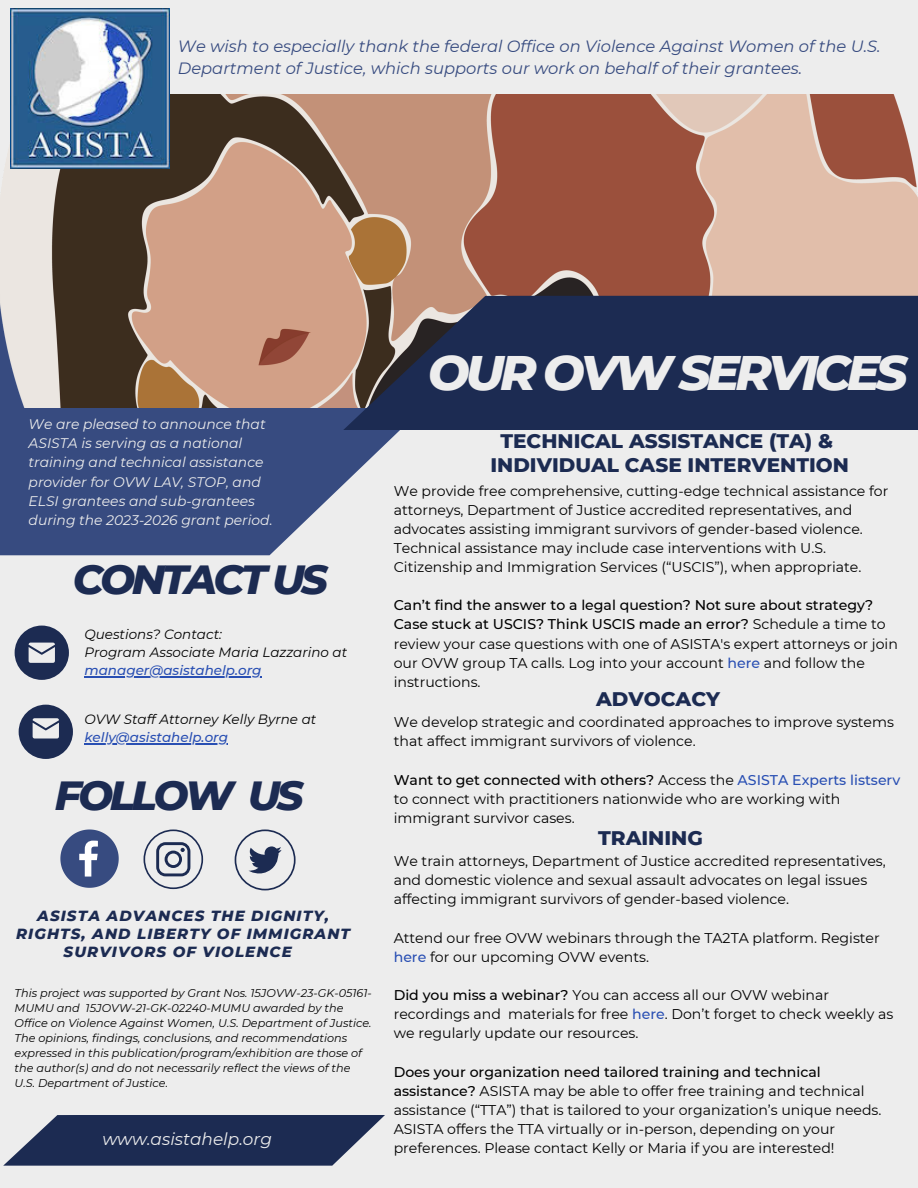
<style>
.page{position:relative;width:918px;height:1188px;background:#ededed}
.page>*{position:absolute;margin:0;border:0;box-sizing:border-box;transform-origin:0 0}
.t1{font:italic 800 49.5px "Montserrat";letter-spacing:-.085em;color:#ededed}
.t2{font:italic 800 41.55px "Montserrat";letter-spacing:-.085em;color:#1c2b52}
.t3{font:800 20.1px "Montserrat";color:#1c2b52}
.t4{font:800 19.95px/23.7px "Montserrat";color:#1c2b52;text-align:center}
.t5{font:italic 16.95px "Montserrat";color:#ededed}
.t6{font:italic 16.35px/22.5px "Montserrat";color:#374b80}
.t7{font:italic 800 15px "Montserrat";letter-spacing:.07em;color:#1c2b52}
.t8{font:14.1px/19.2px "Montserrat";color:#000}
.t9{font:italic 13.95px/19.2px "Montserrat";color:#ededed}
.t10{font:italic 13.5px/18px "Montserrat";color:#000}
.t11{font:italic 500 13.5px "Montserrat";color:#294fb3}
.t12{font:italic 11.25px/15px "Montserrat";color:#000}
.s1{font-weight:500}
.s2{font-weight:500;color:#294fb3}
</style>
<div class="page">
<svg style="left:0;top:501px;width:326px;height:54px;fill:#374b80"></svg>
<div style="left:15px;top:626px;width:54px;height:54px;background:#1c2b52;border-radius:50%"></div>
<img style="left:2px;top:94px;width:915px;height:93px">
<svg style="left:3px;top:1115px;width:382px;height:51px"></svg>
<svg style="left:29px;top:643px;width:25px;height:20px"></svg>
<img style="left:11px;top:8px;width:158px;height:160px">
<div style="left:19px;top:705px;width:54px;height:54px;background:#1c2b52;border-radius:50%"></div>
<svg style="left:33px;top:718px;width:25px;height:20px"></svg>
<svg style="left:60px;top:830px;width:59px;height:58px"></svg>
<svg style="left:144px;top:830px;width:59px;height:59px"></svg>
<svg style="left:235px;top:830px;width:60px;height:60px"></svg>
<hr style="left:84px;top:676px;width:178px;height:1px;background:#294fb3">
<hr style="left:84px;top:743px;width:144px;height:1px;background:#294fb3">
<img style="left:0;top:187px;width:918px;height:314px">
<h6 class="t6" style="left:178px;top:35px;width:704px">We wish to especially thank the federal Office on Violence Against Women of the U.S.<br>Department of Justice, which supports our work on behalf of their grantees.</h6>
<p class="t9" style="left:29px;top:414px;width:246px">We are pleased to announce that<br>ASISTA is serving as a national training and technical assistance provider for OVW LAV, STOP, and<br>ELSI grantees and sub-grantees during the 2023-2026 grant period.</p>
<h3 class="t2" style="left:73px;top:554px;width:257px">CONTACT US</h3>
<h6 class="t10" style="left:84px;top:625px;width:264px">Questions? Contact:<br>Program Associate Maria Lazzarino at</h6>
<h6 class="t11" style="left:84px;top:662px;width:179px">manager@asistahelp.org</h6>
<h2 class="t10" style="left:84px;top:710px;width:233px">OVW Staff Attorney Kelly Byrne at</h2>
<h3 class="t11" style="left:84px;top:729px;width:145px">kelly@asistahelp.org</h3>
<h6 class="t2" style="left:55px;top:770px;width:250px">FOLLOW US</h6>
<h6 class="t7" style="left:37px;top:907px;width:293px">ASISTA ADVANCES THE DIGNITY,</h6>
<h6 class="t7" style="left:16px;top:925px;width:335px">RIGHTS, AND LIBERTY OF IMMIGRANT</h6>
<h6 class="t7" style="left:64px;top:943px;width:230px">SURVIVORS OF VIOLENCE</h6>
<p class="t12" style="left:15px;top:985px;width:359px">This project was supported by Grant Nos. 15JOVW-23-GK-05161- MUMU and 15JOVW-21-GK-02240-MUMU awarded by the Office on Violence Against Women, U.S. Department of Justice.<br>The opinions, findings, conclusions, and recommendations expressed in this publication/program/exhibition are those of the author(s) and do not necessarily reflect the views of the U.S. Department of Justice.</p>
<h4 class="t5" style="left:102px;top:1128px;width:171px">www.asistahelp.org</h4>
<h6 class="t1" style="left:428px;top:342px;width:481px">OUR OVW SERVICES</h6>
<h6 class="t4" style="left:490px;top:429px;width:360px">TECHNICAL ASSISTANCE (TA) &amp;<br>INDIVIDUAL CASE INTERVENTION</h6>
<h1 class="t8" style="left:394px;top:481px;width:496px">We provide free comprehensive, cutting-edge technical assistance for attorneys, Department of Justice accredited representatives, and advocates assisting immigrant survivors of gender-based violence.<br>Technical assistance may include case interventions with U.S.<br>Citizenship and Immigration Services (“USCIS”), when appropriate.</h1>
<h3 class="t8" style="left:394px;top:596px;width:506px"><span class="s1">Can’t find the answer to a legal question? Not sure about strategy?<br>Case stuck at USCIS? Think USCIS made an error?</span> Schedule a time to review your case questions with one of ASISTA's expert attorneys or join our OVW group TA calls. Log into your account <span class="s2">here</span> and follow the instructions.</h3>
<h6 class="t3" style="left:596px;top:687px;width:126px">ADVOCACY</h6>
<h6 class="t8" style="left:394px;top:713px;width:502px">We develop strategic and coordinated approaches to improve systems that affect immigrant survivors of violence.</h6>
<h2 class="t8" style="left:394px;top:770px;width:508px"><span class="s1">Want to get connected with others?</span> Access the <span class="s2">ASISTA Experts listserv </span>to connect with practitioners nationwide who are working with immigrant survivor cases.</h2>
<p class="t3" style="left:598px;top:826px;width:106px">TRAINING</p>
<p class="t8" style="left:394px;top:852px;width:494px">We train attorneys, Department of Justice accredited representatives, and domestic violence and sexual assault advocates on legal issues affecting immigrant survivors of gender-based violence.</p>
<p class="t8" style="left:394px;top:928px;width:488px">Attend our free OVW webinars through the TA2TA platform. Register <span class="s2">here</span> for our upcoming OVW events.</p>
<h6 class="t8" style="left:394px;top:985px;width:501px"><span class="s1">Did you miss a webinar?</span> You can access all our OVW webinar recordings and materials for free <span class="s2">here</span>. Don’t forget to check weekly as we regularly update our resources.</h6>
<h6 class="t8" style="left:394px;top:1062px;width:489px"><span class="s1">Does your organization need tailored training and technical assistance?</span> ASISTA may be able to offer free training and technical assistance (“TTA”) that is tailored to your organization’s unique needs.<br>ASISTA offers the TTA virtually or in-person, depending on your preferences. Please contact Kelly or Maria if you are interested!</h6>
</div>
